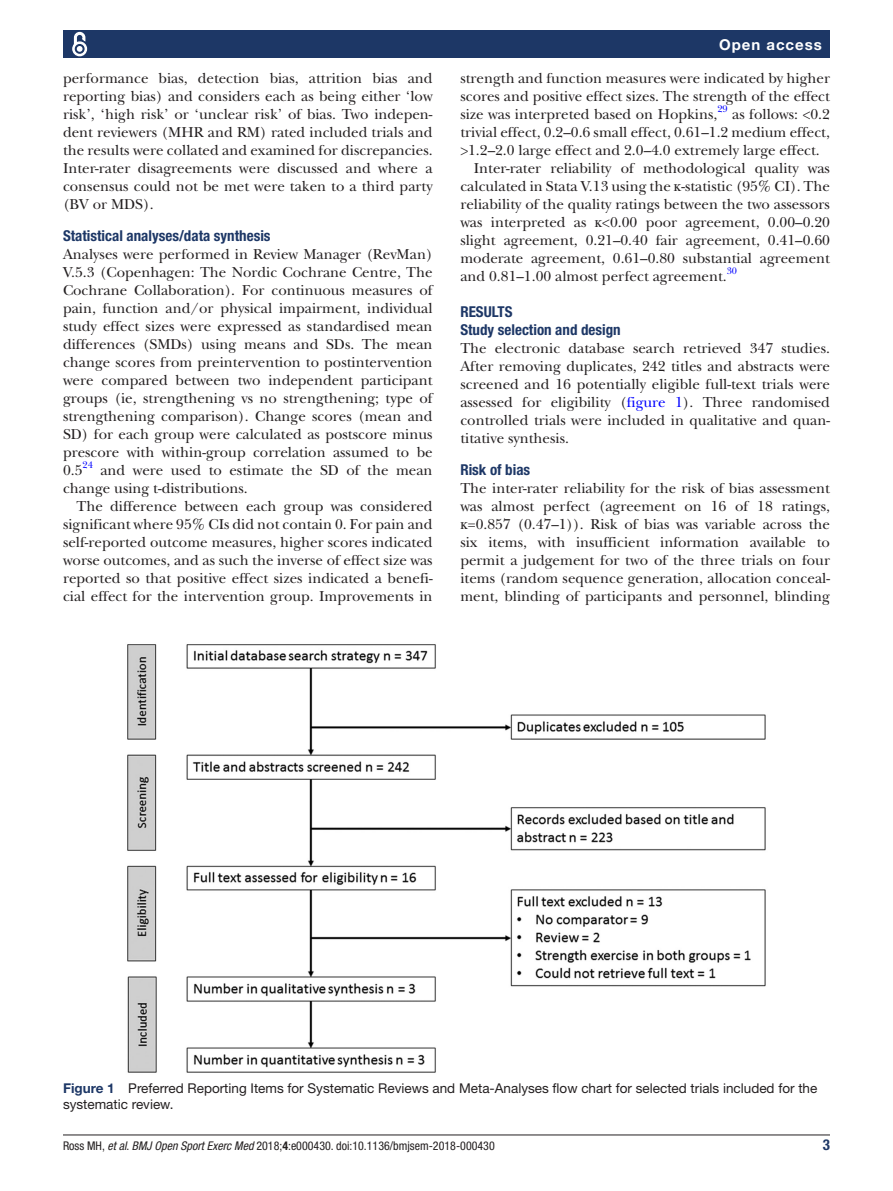
<style>
.page{position:relative;width:893px;height:1191px;background:#fff}
.page>*{position:absolute;margin:0;border:0;box-sizing:border-box;transform-origin:0 0}
.t1{font:15px/18px "New Baskerville";color:#231f20;text-align:justify}
.t2{font:700 condensed 15px/18px "Helvetica Neue LT Std";color:#1d3766}
.t3{font:700 15px "Helvetica Neue LT Std";letter-spacing:.065em;color:#fff}
.t4{font:13.5px/16.5px "Helvetica Neue LT Std";color:#231f20}
.t5{font:condensed 12px "Helvetica Neue LT Std";color:#231f20}
.t6{font:9.9px "New Baskerville";color:#00f}
.s1{font-family:"Times New Roman"}
.s2{color:#00f}
.s3{font-weight:700;color:#1d3766}
.s4{font-style:italic}
.s5{font-weight:700}
</style>
<div class="page">
<hr style="left:63px;top:1134px;width:767px;height:1px;background:#231f20">
<div style="left:63px;top:31px;width:767px;height:27px;background:#1d3766"></div>
<svg style="left:72px;top:31px;width:16px;height:26px"></svg>
<img style="left:127px;top:644px;width:639px;height:429px">
<p class="t1" style="left:63px;top:69px;width:371px">performance bias, detection bias, attrition bias and reporting bias) and considers each as being either ‘low risk’, ‘high risk’ or ‘unclear risk’ of bias. Two indepen&shy;dent reviewers (MHR and RM) rated included trials and the results were collated and examined for discrepancies.<br>Inter-rater disagreements were discussed and where a consensus could not be met were taken to a third party (BV or MDS).</p>
<p class="t2" style="left:63px;top:226px;width:209px">Statistical analyses/data synthesis</p>
<p class="t1" style="left:63px;top:245px;width:371px">Analyses were performed in Review Manager (RevMan)<br>V.5.3 (Copenhagen: The Nordic Cochrane Centre, The Cochrane Collaboration). For continuous measures of pain, function and/or physical impairment, individual study effect sizes were expressed as standardised mean differences (SMDs) using means and SDs. The mean change scores from preintervention to postintervention were compared between two independent participant groups (ie, strengthening vs no strengthening; type of strengthening comparison). Change scores (mean and SD) for each group were calculated as postscore minus prescore with within-group correlation assumed to be 0.5</p>
<p class="t6" style="left:82px;top:459px;width:12px">24</p>
<p class="t1" style="left:63px;top:461px;width:371px;text-indent:37px">and were used to estimate the SD of the mean change using t-distributions.</p>
<p class="t1" style="left:63px;top:497px;width:371px;text-indent:14px">The difference between each group was considered significant where 95% CIs did not contain 0. For pain and self-reported outcome measures, higher scores indicated worse outcomes, and as such the inverse of effect size was reported so that positive effect sizes indicated a benefi&shy;cial effect for the intervention group. Improvements in</p>
<p class="t3" style="left:719px;top:35px;width:104px">Open access</p>
<p class="t1" style="left:460px;top:69px;width:371px">strength and function measures were indicated by higher scores and positive effect sizes. The strength of the effect size was interpreted based on Hopkins,</p>
<p class="t6" style="left:717px;top:103px;width:12px">29</p>
<p class="t1" style="left:732px;top:105px;width:99px">as follows: &lt;0.2</p>
<p class="t1" style="left:460px;top:123px;width:371px">trivial effect, 0.2–0.6 small effect, 0.61–1.2 medium effect,</p>
<p class="t1" style="left:460px;top:141px;width:361px">&gt;1.2–2.0 large effect and 2.0–4.0 extremely large effect.</p>
<p class="t1" style="left:474px;top:159px;width:358px">Inter-rater reliability of methodological quality was</p>
<p class="t1" style="left:460px;top:177px;width:371px">calculated in Stata V.13 using the <span class="s1">ĸ</span>-statistic (95% CI). The</p>
<p class="t1" style="left:460px;top:195px;width:371px">reliability of the quality ratings between the two assessors</p>
<p class="t1" style="left:460px;top:213px;width:371px">was interpreted as <span class="s1">ĸ</span>&lt;0.00 poor agreement, 0.00–0.20</p>
<p class="t1" style="left:460px;top:231px;width:371px">slight agreement, 0.21–0.40 fair agreement, 0.41–0.60</p>
<p class="t1" style="left:460px;top:249px;width:371px">moderate agreement, 0.61–0.80 substantial agreement</p>
<p class="t1" style="left:460px;top:267px;width:268px">and 0.81–1.00 almost perfect agreement.</p>
<p class="t6" style="left:727px;top:265px;width:12px">30</p>
<p class="t2" style="left:460px;top:302px;width:162px">Results<br>Study selection and design</p>
<p class="t1" style="left:460px;top:339px;width:371px">The electronic database search retrieved 347 studies.<br>After removing duplicates, 242 titles and abstracts were screened and 16 potentially eligible full-text trials were assessed for eligibility (<span class="s2">figure 1</span>). Three randomised controlled trials were included in qualitative and quan&shy;titative synthesis.</p>
<p class="t2" style="left:460px;top:460px;width:71px">Risk of bias</p>
<p class="t1" style="left:460px;top:479px;width:371px">The inter-rater reliability for the risk of bias assessment was almost perfect (agreement on 16 of 18 ratings, <span class="s1">ĸ</span>=0.857 (0.47–1)). Risk of bias was variable across the six items, with insufficient information available to permit a judgement for two of the three trials on four items (random sequence generation, allocation conceal&shy;ment, blinding of participants and personnel, blinding</p>
<p class="t4" style="left:63px;top:1079px;width:756px"><span class="s3">Figure 1</span> Preferred Reporting Items for Systematic Reviews and Meta-Analyses flow chart for selected trials included for the systematic review.</p>
<p class="t5" style="left:63px;top:1138px;width:433px">Ross MH, <span class="s4">et al</span>. <span class="s4">BMJ Open Sport Exerc Med</span> 2018;<span class="s5">4</span>:e000430. doi:10.1136/bmjsem-2018-000430</p>
<p class="t2" style="left:823px;top:1135px;width:9px">3</p>
</div>
